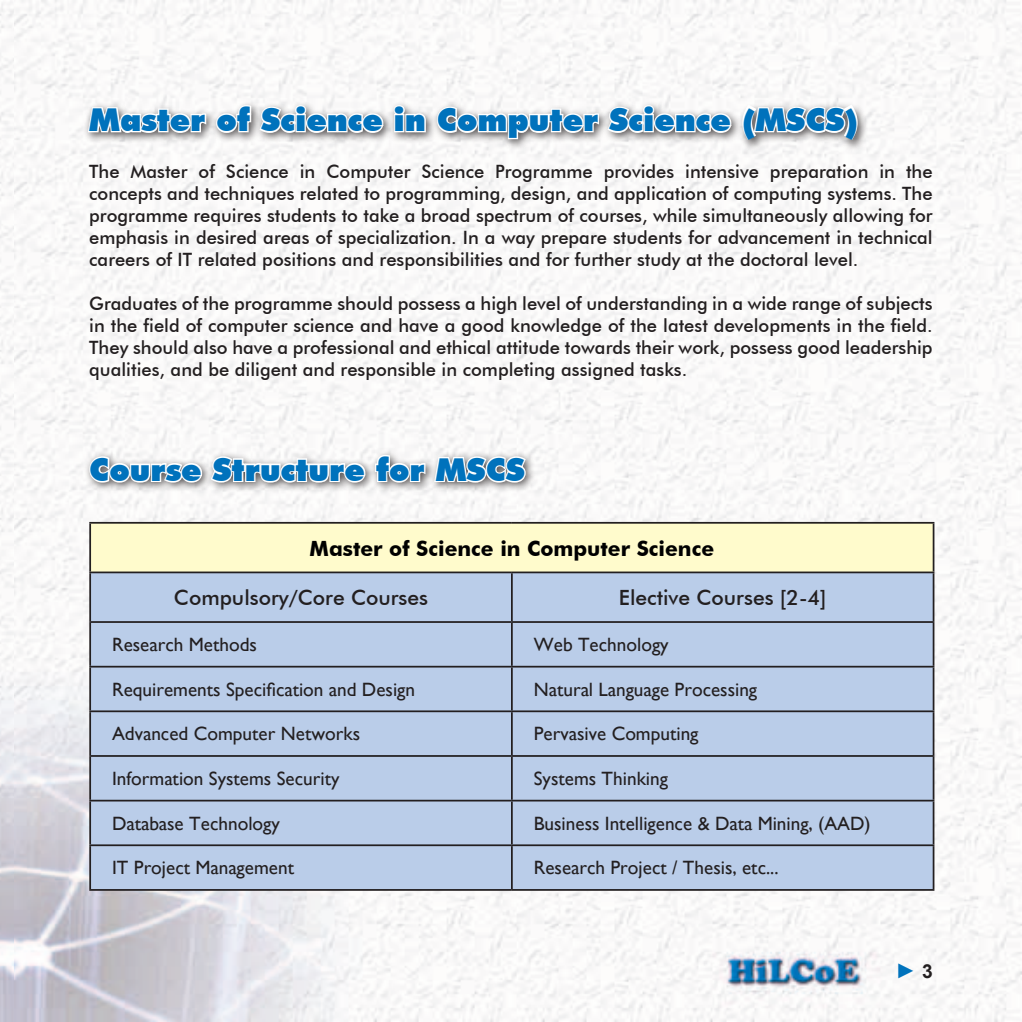
<style>
.page{position:relative;width:1022px;height:1022px;background:#fff}
.page>*{position:absolute;margin:0;border:0;box-sizing:border-box;transform-origin:0 0}
.t1{font:900 31.5px "Futura BT";color:#0072bc}
.t2{font:500 21px "Futura BT";color:#231f20}
.t3{font:700 21px "Futura BT";color:#000}
.t4{font:900 21px "Arial";color:#0072bc}
.t5{font:19.25px "Gill Sans";color:#231f20}
.t6{font:500 18.38px/22.1px "Futura BT";color:#231f20;text-align:justify}
.s1{font-weight:700;font-size:19.25px;color:#231f20}
</style>
<div class="page">
<img style="left:0;top:0;width:1022px;height:1022px">
<div style="left:90px;top:523px;width:843px;height:49px;background:#fffbcc"></div>
<div style="left:91px;top:573px;width:842px;height:316px;background:#bacde9"></div>
<hr style="left:89px;top:522px;width:423px;height:2px;background:#231f20">
<hr style="left:89px;top:524px;width:2px;height:47px;background:#231f20">
<hr style="left:512px;top:522px;width:422px;height:2px;background:#231f20">
<hr style="left:933px;top:524px;width:1px;height:47px;background:#231f20">
<hr style="left:89px;top:571px;width:423px;height:2px;background:#231f20">
<hr style="left:89px;top:573px;width:2px;height:48px;background:#231f20">
<hr style="left:512px;top:571px;width:422px;height:2px;background:#231f20">
<hr style="left:511px;top:573px;width:2px;height:48px;background:#231f20">
<hr style="left:933px;top:573px;width:1px;height:48px;background:#231f20">
<hr style="left:89px;top:621px;width:423px;height:2px;background:#231f20">
<hr style="left:89px;top:623px;width:2px;height:43px;background:#231f20">
<hr style="left:512px;top:621px;width:422px;height:2px;background:#231f20">
<hr style="left:511px;top:623px;width:2px;height:43px;background:#231f20">
<hr style="left:933px;top:623px;width:1px;height:43px;background:#231f20">
<hr style="left:89px;top:666px;width:423px;height:1px;background:#231f20">
<hr style="left:89px;top:667px;width:2px;height:43px;background:#231f20">
<hr style="left:512px;top:666px;width:422px;height:1px;background:#231f20">
<hr style="left:511px;top:667px;width:2px;height:43px;background:#231f20">
<hr style="left:933px;top:667px;width:1px;height:43px;background:#231f20">
<hr style="left:89px;top:710px;width:423px;height:2px;background:#231f20">
<hr style="left:89px;top:712px;width:2px;height:43px;background:#231f20">
<hr style="left:512px;top:710px;width:422px;height:2px;background:#231f20">
<hr style="left:511px;top:712px;width:2px;height:43px;background:#231f20">
<hr style="left:933px;top:712px;width:1px;height:43px;background:#231f20">
<hr style="left:89px;top:755px;width:423px;height:2px;background:#231f20">
<hr style="left:89px;top:757px;width:2px;height:43px;background:#231f20">
<hr style="left:512px;top:755px;width:422px;height:2px;background:#231f20">
<hr style="left:511px;top:757px;width:2px;height:43px;background:#231f20">
<hr style="left:933px;top:757px;width:1px;height:43px;background:#231f20">
<hr style="left:89px;top:800px;width:423px;height:1px;background:#231f20">
<hr style="left:89px;top:801px;width:2px;height:43px;background:#231f20">
<hr style="left:512px;top:800px;width:422px;height:1px;background:#231f20">
<hr style="left:511px;top:801px;width:2px;height:43px;background:#231f20">
<hr style="left:933px;top:801px;width:1px;height:43px;background:#231f20">
<hr style="left:89px;top:844px;width:423px;height:2px;background:#231f20">
<hr style="left:89px;top:846px;width:2px;height:43px;background:#231f20">
<hr style="left:512px;top:844px;width:422px;height:2px;background:#231f20">
<hr style="left:511px;top:846px;width:2px;height:43px;background:#231f20">
<hr style="left:933px;top:846px;width:1px;height:43px;background:#231f20">
<hr style="left:89px;top:889px;width:423px;height:2px;background:#231f20">
<hr style="left:512px;top:889px;width:422px;height:2px;background:#231f20">
<div style="left:83px;top:100px;width:786px;height:52px;background:#231f20;opacity:.75"></div>
<svg style="left:86px;top:80px;width:122px;height:55px"></svg>
<svg style="left:214px;top:104px;width:171px;height:31px"></svg>
<svg style="left:392px;top:104px;width:35px;height:30px"></svg>
<svg style="left:435px;top:105px;width:165px;height:36px"></svg>
<svg style="left:606px;top:104px;width:127px;height:31px"></svg>
<svg style="left:741px;top:80px;width:118px;height:61px"></svg>
<div style="left:84px;top:450px;width:452px;height:43px;background:#231f20;opacity:.75"></div>
<svg style="left:87px;top:455px;width:280px;height:29px"></svg>
<svg style="left:374px;top:453px;width:53px;height:31px"></svg>
<svg style="left:433px;top:430px;width:94px;height:54px"></svg>
<p class="t1" style="left:89px;top:101px;width:771px">Master of Science in Computer Science (MSCS)</p>
<p class="t6" style="left:89px;top:160px;width:845px">The Master of Science in Computer Science Programme provides intensive preparation in the concepts and techniques related to programming, design, and application of computing systems. The programme requires students to take a broad spectrum of courses, while simultaneously allowing for emphasis in desired areas of specialization. In a way prepare students for advancement in technical careers of IT related positions and responsibilities and for further study at the doctoral level.</p>
<p class="t6" style="left:89px;top:292px;width:845px">Graduates of the programme should possess a high level of understanding in a wide range of subjects in the field of computer science and have a good knowledge of the latest developments in the field.<br>They should also have a professional and ethical attitude towards their work, possess good leadership qualities, and be diligent and responsible in completing assigned tasks.</p>
<p class="t1" style="left:89px;top:450px;width:437px">Course Structure for MSCS</p>
<p class="t3" style="left:310px;top:535px;width:406px">Master of Science in Computer Science</p>
<p class="t2" style="left:174px;top:585px;width:256px">Compulsory/Core Courses</p>
<p class="t2" style="left:619px;top:585px;width:209px">Elective Courses [2-4]</p>
<p class="t5" style="left:112px;top:633px;width:146px">Research Methods</p>
<p class="t5" style="left:534px;top:633px;width:136px">Web Technology</p>
<p class="t5" style="left:112px;top:678px;width:304px">Requirements Specification and Design</p>
<p class="t5" style="left:534px;top:678px;width:225px">Natural Language Processing</p>
<p class="t5" style="left:112px;top:722px;width:250px">Advanced Computer Networks</p>
<p class="t5" style="left:534px;top:722px;width:166px">Pervasive Computing</p>
<p class="t5" style="left:112px;top:767px;width:229px">Information Systems Security</p>
<p class="t5" style="left:534px;top:767px;width:136px">Systems Thinking</p>
<p class="t5" style="left:112px;top:812px;width:169px">Database Technology</p>
<p class="t5" style="left:534px;top:812px;width:338px">Business Intelligence &amp; Data Mining, (AAD)</p>
<p class="t5" style="left:112px;top:856px;width:184px">IT Project Management</p>
<p class="t5" style="left:534px;top:856px;width:246px">Research Project / Thesis, etc...</p>
<p class="t4" style="left:895px;top:955px;width:39px">► <span class="s1">3</span></p>
</div>
